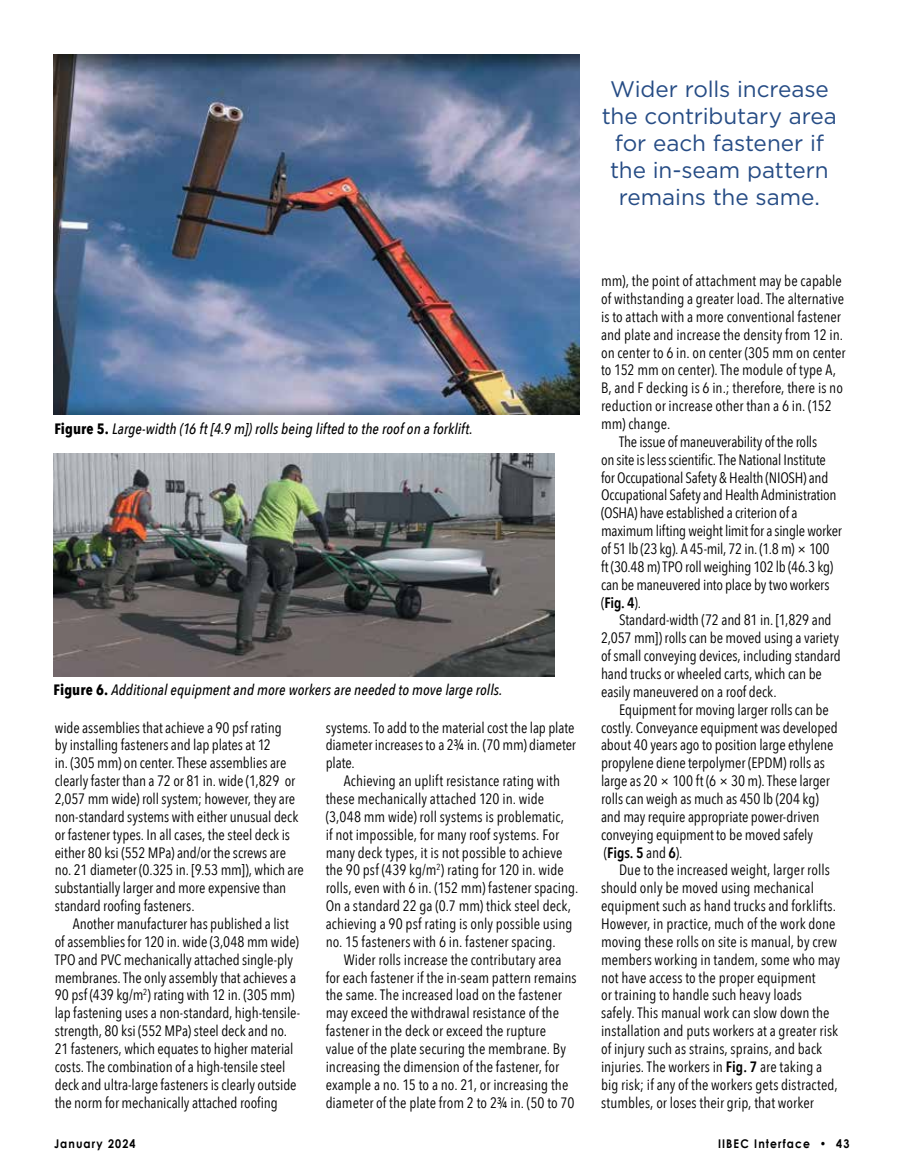
<style>
.page{position:relative;width:905px;height:1175px;background:#fff}
.page>*{position:absolute;margin:0;border:0;box-sizing:border-box;transform-origin:0 0}
.t1{font:22.5px/27px "Gotham";letter-spacing:-.005em;color:#264c85;text-align:center}
.t2{font:15px/17.9px "Avenir Next Condensed";color:#000}
.t3{font:italic 500 15px "Avenir Next Condensed";letter-spacing:.005em;color:#000}
.t4{font:15px "Avenir Next Condensed";letter-spacing:-.02em;color:#000}
.t5{font:15px "Avenir Next Condensed";letter-spacing:-.025em;color:#000}
.t6{font:600 15px "Avenir Next Condensed";letter-spacing:-.005em;color:#000}
.t7{font:700 12px "Century Gothic";letter-spacing:.1em;color:#000;scale:.9 1}
.s1{font-weight:700;font-style:normal}
.s2{font-weight:400}
.s3{font-weight:600}
</style>
<div class="page">
<img style="left:54px;top:54px;width:525px;height:361px">
<img style="left:54px;top:453px;width:500px;height:223px">
<h1 class="t1" style="left:602px;top:75px;width:236px">Wider rolls increase the contributary area for each fastener if the in-seam pattern remains the same.</h1>
<p class="t3" style="left:54px;top:419px;width:420px"><span class="s1">Figure 5.</span> Large-width (16 ft [4.9 m]) rolls being lifted to the roof on a forklift.</p>
<p class="t3" style="left:54px;top:681px;width:450px"><span class="s1">Figure 6.</span> Additional equipment and more workers are needed to move large rolls.</p>
<p class="t2" style="left:55px;top:717px;width:251px">wide assemblies that achieve a 90 psf rating<br>by installing fasteners and lap plates at 12<br>in. (305 mm) on center. These assemblies are clearly faster than a 72 or 81 in. wide (1,829 or 2,057 mm wide) roll system; however, they are non-standard systems with either unusual deck or fastener types. In all cases, the steel deck is either 80 ksi (552 MPa) and/or the screws are no. 21 diameter (0.325 in. [9.53 mm]), which are substantially larger and more expensive than standard roofing fasteners.</p>
<p class="t2" style="left:55px;top:914px;width:247px;text-indent:18px">Another manufacturer has published a list of assemblies for 120 in. wide (3,048 mm wide)<br>TPO and PVC mechanically attached single-ply membranes. The only assembly that achieves a 90 psf (439 kg/m<sup>2</sup>) rating with 12 in. (305 mm) lap fastening uses a non-standard, high-tensile&shy;strength, 80 ksi (552 MPa) steel deck and no.<br>21 fasteners, which equates to higher material costs. The combination of a high-tensile steel deck and ultra-large fasteners is clearly outside the norm for mechanically attached roofing</p>
<p class="t2" style="left:326px;top:717px;width:252px;text-align:justify">systems. To add to the material cost the lap plate diameter increases to a 2¾ in. (70 mm) diameter plate.</p>
<p class="t2" style="left:325px;top:771px;width:254px;text-indent:18px">Achieving an uplift resistance rating with these mechanically attached 120 in. wide (3,048 mm wide) roll systems is problematic,<br>if not impossible, for many roof systems. For many deck types, it is not possible to achieve the 90 psf (439 kg/m<sup>2</sup>) rating for 120 in. wide rolls, even with 6 in. (152 mm) fastener spacing.<br>On a standard 22 ga (0.7 mm) thick steel deck, achieving a 90 psf rating is only possible using no. 15 fasteners with 6 in. fastener spacing.</p>
<p class="t2" style="left:325px;top:949px;width:252px;text-indent:18px">Wider rolls increase the contributary area for each fastener if the in-seam pattern remains the same. The increased load on the fastener may exceed the withdrawal resistance of the fastener in the deck or exceed the rupture value of the plate securing the membrane. By increasing the dimension of the fastener, for example a no. 15 to a no. 21, or increasing the diameter of the plate from 2 to 2¾ in. (50 to 70</p>
<p class="t2" style="left:601px;top:271px;width:242px">mm), the point of attachment may be capable</p>
<p class="t2" style="left:601px;top:289px;width:245px">of withstanding a greater load. The alternative</p>
<p class="t2" style="left:601px;top:307px;width:241px">is to attach with a more conventional fastener</p>
<p class="t2" style="left:601px;top:325px;width:243px">and plate and increase the density from 12 in.</p>
<p class="t2" style="left:601px;top:343px;width:246px">on center to 6 in. on center (305 mm on center</p>
<p class="t2" style="left:601px;top:360px;width:236px">to 152 mm on center). The module of type A,</p>
<p class="t2" style="left:601px;top:378px;width:243px">B, and F decking is 6 in.; therefore, there is no</p>
<p class="t2" style="left:601px;top:396px;width:232px">reduction or increase other than a 6 in. (152</p>
<p class="t2" style="left:601px;top:414px;width:71px">mm) change.</p>
<p class="t2" style="left:619px;top:432px;width:199px">The issue of maneuverability of the rolls</p>
<p class="t2" style="left:601px;top:450px;width:226px">on site is less scientific. The National Institute</p>
<p class="t2" style="left:601px;top:468px;width:229px">for Occupational Safety &amp; Health (NIOSH) and</p>
<p class="t2" style="left:601px;top:485px;width:237px">Occupational Safety and Health Administration</p>
<p class="t2" style="left:601px;top:503px;width:198px">(OSHA) have established a criterion of a</p>
<p class="t4" style="left:601px;top:518px;width:242px">maximum lifting weight limit for a single worker</p>
<p class="t5" style="left:601px;top:536px;width:230px">of 51 lb (23 kg). A 45-mil, 72 in. (1.8 m) × 100</p>
<p class="t2" style="left:601px;top:557px;width:234px">ft (30.48 m) TPO roll weighing 102 lb (46.3 kg)</p>
<p class="t2" style="left:601px;top:575px;width:230px">can be maneuvered into place by two workers</p>
<p class="t6" style="left:601px;top:589px;width:42px"><span class="s2">(</span>Fig. 4<span class="s2">).</span></p>
<p class="t2" style="left:619px;top:610px;width:214px">Standard-width (72 and 81 in. [1,829 and</p>
<p class="t2" style="left:601px;top:628px;width:239px">2,057 mm]) rolls can be moved using a variety</p>
<p class="t2" style="left:601px;top:646px;width:241px">of small conveying devices, including standard</p>
<p class="t2" style="left:601px;top:664px;width:222px">hand trucks or wheeled carts, which can be</p>
<p class="t2" style="left:601px;top:682px;width:177px">easily maneuvered on a roof deck.</p>
<p class="t2" style="left:619px;top:700px;width:211px">Equipment for moving larger rolls can be</p>
<p class="t2" style="left:601px;top:717px;width:238px">costly. Conveyance equipment was developed</p>
<p class="t2" style="left:601px;top:735px;width:234px">about 40 years ago to position large ethylene</p>
<p class="t2" style="left:601px;top:753px;width:225px">propylene diene terpolymer (EPDM) rolls as</p>
<p class="t2" style="left:601px;top:771px;width:230px">large as 20 × 100 ft (6 × 30 m). These larger</p>
<p class="t2" style="left:601px;top:789px;width:219px">rolls can weigh as much as 450 lb (204 kg)</p>
<p class="t2" style="left:601px;top:807px;width:220px">and may require appropriate power-driven</p>
<p class="t2" style="left:601px;top:825px;width:214px">conveying equipment to be moved safely</p>
<p class="t6" style="left:603px;top:839px;width:80px"><span class="s2">(</span>Figs. 5 <span class="s2">and</span> 6<span class="s2">).</span></p>
<p class="t2" style="left:619px;top:860px;width:212px">Due to the increased weight, larger rolls</p>
<p class="t2" style="left:601px;top:878px;width:214px">should only be moved using mechanical</p>
<p class="t2" style="left:601px;top:896px;width:236px">equipment such as hand trucks and forklifts.</p>
<p class="t2" style="left:601px;top:914px;width:236px">However, in practice, much of the work done</p>
<p class="t2" style="left:601px;top:932px;width:237px">moving these rolls on site is manual, by crew</p>
<p class="t2" style="left:601px;top:949px;width:241px">members working in tandem, some who may</p>
<p class="t2" style="left:601px;top:967px;width:216px">not have access to the proper equipment</p>
<p class="t2" style="left:601px;top:985px;width:202px">or training to handle such heavy loads</p>
<p class="t2" style="left:601px;top:1003px;width:230px">safely. This manual work can slow down the</p>
<p class="t2" style="left:601px;top:1021px;width:238px">installation and puts workers at a greater risk</p>
<p class="t2" style="left:601px;top:1039px;width:223px">of injury such as strains, sprains, and back</p>
<p class="t2" style="left:601px;top:1057px;width:223px">injuries. The workers in <span class="s3">Fig. 7</span> are taking a</p>
<p class="t2" style="left:601px;top:1074px;width:238px">big risk; if any of the workers gets distracted,</p>
<p class="t2" style="left:601px;top:1092px;width:214px">stumbles, or loses their grip, that worker</p>
<p class="t7" style="left:54px;top:1136px;width:92px">January 2024</p>
<p class="t7" style="left:718px;top:1136px;width:147px">IIBEC Interface • 43</p>
</div>
